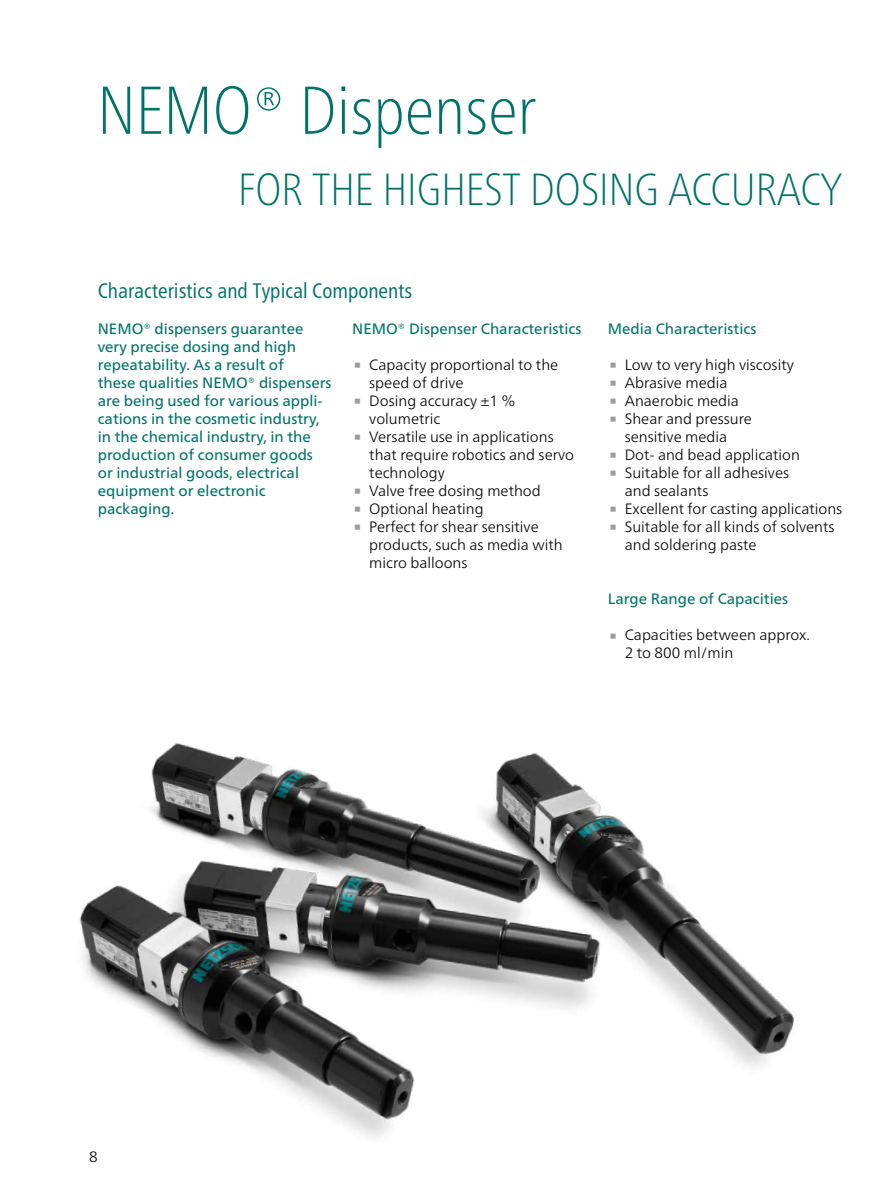
<style>
.page{position:relative;width:893px;height:1191px;background:#fff}
.page>*{position:absolute;margin:0;border:0;box-sizing:border-box;transform-origin:0 0}
.t1{font:100 condensed 67.5px "Frutiger Neue LTW1 G";color:#007268}
.t2{font:100 condensed 45px "Frutiger Neue LTW1 G";color:#007268}
.t3{font:45px "Frutiger Neue LTW1 G";color:#9c9c9d}
.t4{font:condensed 21px "Frutiger Neue LTW1 G";color:#007268}
.t5{font:300 15px/18px "Frutiger Neue LTW1 G";color:#000}
.t6{font:15px/18px "Frutiger Neue LTW1 G";color:#007268}
</style>
<div class="page">
<img style="left:79px;top:743px;width:715px;height:394px">
<h1 class="t1" style="left:97px;top:61px;width:440px">NEMO® Dispenser</h1>
<h2 class="t2" style="left:238px;top:157px;width:605px">FOR THE HIGHEST DOSING ACCURACY</h2>
<h3 class="t4" style="left:98px;top:275px;width:316px">Characteristics and Typical Components</h3>
<p class="t6" style="left:98px;top:319px;width:235px">NEMO® dispensers guarantee very precise dosing and high repeatability. As a result of<br>these qualities NEMO® dispensers are being used for various appli&shy;cations in the cosmetic industry, in the chemical industry, in the production of consumer goods or industrial goods, electrical equipment or electronic packaging.</p>
<p class="t6" style="left:352px;top:319px;width:231px">NEMO® Dispenser Characteristics</p>
<h2 class="t3" style="left:352px;top:335px;width:12px">∙</h2>
<p class="t5" style="left:369px;top:355px;width:191px">Capacity proportional to the speed of drive</p>
<h2 class="t3" style="left:352px;top:371px;width:12px">∙</h2>
<p class="t5" style="left:369px;top:391px;width:148px">Dosing accuracy ±1 % volumetric</p>
<h2 class="t3" style="left:352px;top:407px;width:12px">∙</h2>
<p class="t5" style="left:369px;top:427px;width:206px">Versatile use in applications that require robotics and servo technology</p>
<h2 class="t3" style="left:352px;top:461px;width:12px">∙</h2>
<p class="t5" style="left:369px;top:481px;width:173px">Valve free dosing method</p>
<h2 class="t3" style="left:352px;top:479px;width:12px">∙</h2>
<p class="t5" style="left:369px;top:499px;width:116px">Optional heating</p>
<h2 class="t3" style="left:352px;top:497px;width:12px">∙</h2>
<p class="t5" style="left:369px;top:517px;width:195px">Perfect for shear sensitive products, such as media with micro balloons</p>
<p class="t6" style="left:608px;top:319px;width:150px">Media Characteristics</p>
<h2 class="t3" style="left:608px;top:335px;width:12px">∙</h2>
<p class="t5" style="left:625px;top:355px;width:171px">Low to very high viscosity</p>
<h2 class="t3" style="left:608px;top:353px;width:12px">∙</h2>
<p class="t5" style="left:625px;top:373px;width:104px">Abrasive media</p>
<h2 class="t3" style="left:608px;top:371px;width:12px">∙</h2>
<p class="t5" style="left:625px;top:391px;width:116px">Anaerobic media</p>
<h2 class="t3" style="left:608px;top:389px;width:12px">∙</h2>
<p class="t5" style="left:625px;top:409px;width:129px">Shear and pressure sensitive media</p>
<h2 class="t3" style="left:608px;top:425px;width:12px">∙</h2>
<p class="t5" style="left:625px;top:445px;width:177px">Dot- and bead application</p>
<h2 class="t3" style="left:608px;top:443px;width:12px">∙</h2>
<p class="t5" style="left:625px;top:463px;width:166px">Suitable for all adhesives and sealants</p>
<h2 class="t3" style="left:608px;top:479px;width:12px">∙</h2>
<p class="t5" style="left:625px;top:499px;width:219px">Excellent for casting applications</p>
<h2 class="t3" style="left:608px;top:497px;width:12px">∙</h2>
<p class="t5" style="left:625px;top:517px;width:211px">Suitable for all kinds of solvents and soldering paste</p>
<p class="t6" style="left:608px;top:589px;width:182px">Large Range of Capacities</p>
<h2 class="t3" style="left:608px;top:605px;width:12px">∙</h2>
<p class="t5" style="left:625px;top:625px;width:187px">Capacities between approx.<br>2 to 800 ml/min</p>
<p class="t5" style="left:89px;top:1147px;width:10px">8</p>
</div>
